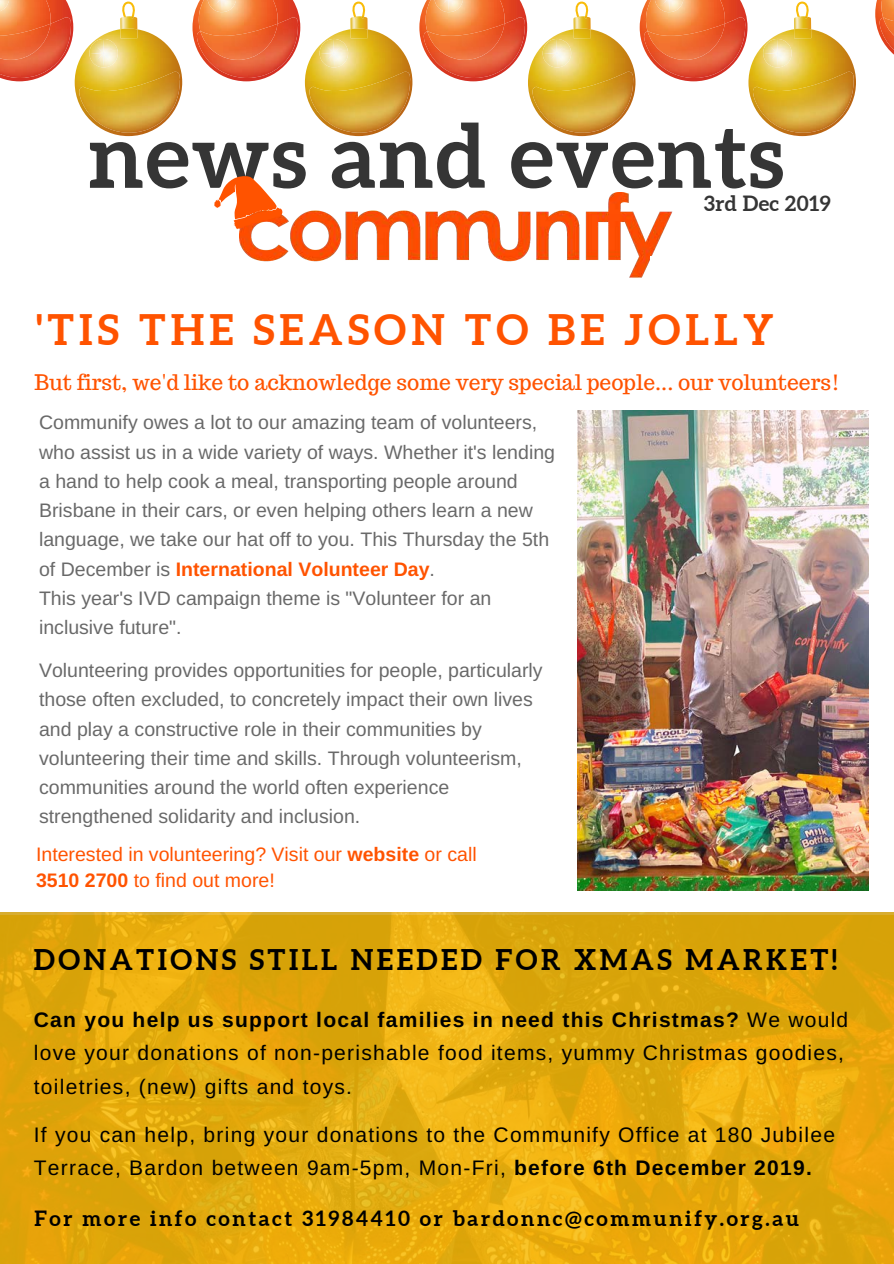
<style>
.page{position:relative;width:894px;height:1264px;background:#fff}
.page>*{position:absolute;margin:0;border:0;box-sizing:border-box;transform-origin:0 0}
.t1{font:700 87.75px "Aleo";letter-spacing:.02em;color:#353535}
.t2{font:700 42px "Aleo";letter-spacing:.12em;color:#ff5300}
.t3{font:700 28.5px "Aleo";letter-spacing:.12em;color:#000}
.t4{font:21px/33.6px "Arimo";letter-spacing:.06em;color:#000}
.t5{font:21px "Trocchi";color:#ff5300}
.t6{font:700 21px "Aleo";letter-spacing:.12em;color:#000}
.t7{font:700 21px "Aleo";letter-spacing:.02em;color:#353535}
.t8{font:19.5px/29.2px "Arimo";color:#696969}
.t9{font:19.5px/26.1px "Arimo";color:#ff5300}
.s1{font-weight:700;color:#ff5300}
.s2{font-weight:700}
</style>
<div class="page">
<img style="left:577px;top:411px;width:291px;height:479px">
<img style="left:239px;top:192px;width:434px;height:86px">
<div style="left:650px;top:256px;width:86px;height:41px;background:#fff"></div>
<svg style="left:214px;top:176px;width:69px;height:53px"></svg>
<img style="left:120px;top:17px;width:17px;height:12px">
<svg style="left:121px;top:1px;width:15px;height:18px"></svg>
<img style="left:74px;top:29px;width:108px;height:107px">
<img style="left:79px;top:72px;width:102px;height:61px">
<img style="left:89px;top:39px;width:29px;height:28px">
<svg style="left:90px;top:39px;width:27px;height:28px"></svg>
<img style="left:350px;top:17px;width:17px;height:12px">
<svg style="left:351px;top:1px;width:15px;height:18px"></svg>
<img style="left:304px;top:29px;width:108px;height:107px">
<img style="left:309px;top:72px;width:102px;height:61px">
<img style="left:319px;top:39px;width:29px;height:28px">
<svg style="left:320px;top:39px;width:27px;height:28px"></svg>
<img style="left:573px;top:17px;width:17px;height:12px">
<svg style="left:573px;top:1px;width:16px;height:18px"></svg>
<img style="left:527px;top:29px;width:108px;height:107px">
<img style="left:532px;top:72px;width:102px;height:61px">
<img style="left:542px;top:39px;width:29px;height:28px">
<svg style="left:543px;top:39px;width:27px;height:28px"></svg>
<img style="left:794px;top:17px;width:17px;height:12px">
<svg style="left:794px;top:1px;width:16px;height:18px"></svg>
<img style="left:748px;top:29px;width:108px;height:107px">
<img style="left:752px;top:72px;width:102px;height:61px">
<img style="left:762px;top:39px;width:1px;height:28px">
<svg style="left:763px;top:39px;width:28px;height:28px"></svg>
<img style="left:1px;top:0;width:72px;height:81px">
<img style="left:0;top:17px;width:72px;height:61px">
<img style="left:0;top:0;width:51px;height:36px">
<img style="left:0;top:24px;width:50px;height:36px">
<svg style="left:0;top:0;width:9px;height:11px"></svg>
<svg style="left:0;top:912px;width:893px;height:351px"></svg>
<img style="left:192px;top:0;width:108px;height:81px">
<img style="left:197px;top:17px;width:102px;height:61px">
<img style="left:198px;top:0;width:80px;height:36px">
<img style="left:200px;top:24px;width:77px;height:36px">
<img style="left:208px;top:0;width:28px;height:12px">
<svg style="left:215px;top:0;width:13px;height:12px"></svg>
<img style="left:419px;top:0;width:108px;height:81px">
<img style="left:423px;top:17px;width:103px;height:61px">
<img style="left:425px;top:0;width:80px;height:36px">
<img style="left:427px;top:24px;width:77px;height:36px">
<img style="left:434px;top:0;width:29px;height:12px">
<svg style="left:442px;top:0;width:13px;height:12px"></svg>
<img style="left:639px;top:0;width:108px;height:81px">
<img style="left:643px;top:17px;width:103px;height:61px">
<img style="left:645px;top:0;width:80px;height:36px">
<img style="left:647px;top:24px;width:77px;height:36px">
<img style="left:654px;top:0;width:29px;height:12px">
<svg style="left:662px;top:0;width:13px;height:12px"></svg>
<img style="left:875px;top:0;width:18px;height:54px">
<img style="left:879px;top:18px;width:14px;height:33px">
<img style="left:880px;top:0;width:13px;height:21px">
<img style="left:882px;top:18px;width:11px;height:18px">
<h1 class="t1" style="left:88px;top:106px;width:697px">news and events</h1>
<p class="t7" style="left:703px;top:191px;width:128px">3rd Dec 2019</p>
<h2 class="t2" style="left:36px;top:306px;width:738px">'TIS THE SEASON TO BE JOLLY</h2>
<p class="t5" style="left:35px;top:368px;width:806px">But first, we'd like to acknowledge some very special people... our volunteers!</p>
<p class="t8" style="left:39px;top:408px;width:517px">Communify owes a lot to our amazing team of volunteers, who assist us in a wide variety of ways. Whether it's lending a hand to help cook a meal, transporting people around Brisbane in their cars, or even helping others learn a new language, we take our hat off to you. This Thursday the 5th of December is <span class="s1">International Volunteer Day</span>.<br>This year's IVD campaign theme is "Volunteer for an inclusive future".</p>
<p class="t8" style="left:39px;top:656px;width:505px">Volunteering provides opportunities for people, particularly those often excluded, to concretely impact their own lives and play a constructive role in their communities by volunteering their time and skills. Through volunteerism, communities around the world often experience strengthened solidarity and inclusion.</p>
<p class="t9" style="left:36px;top:841px;width:442px">Interested in volunteering? Visit our <span class="s2">website</span> or call<br><span class="s2">3510 2700</span> to find out more!</p>
<h3 class="t3" style="left:34px;top:943px;width:804px">DONATIONS STILL NEEDED FOR XMAS MARKET!</h3>
<p class="t4" style="left:34px;top:1002px;width:815px"><span class="s2">Can you help us support local families in need this Christmas?</span> We would love your donations of non-perishable food items, yummy Christmas goodies, toiletries, (new) gifts and toys.</p>
<p class="t4" style="left:34px;top:1117px;width:802px">If you can help, bring your donations to the Communify Office at 180 Jubilee<br>Terrace, Bardon between 9am-5pm, Mon-Fri, <span class="s2">before 6th December 2019.</span></p>
<p class="t6" style="left:35px;top:1206px;width:765px">For more info contact 31984410 or bardonnc@communify.org.au</p>
</div>
